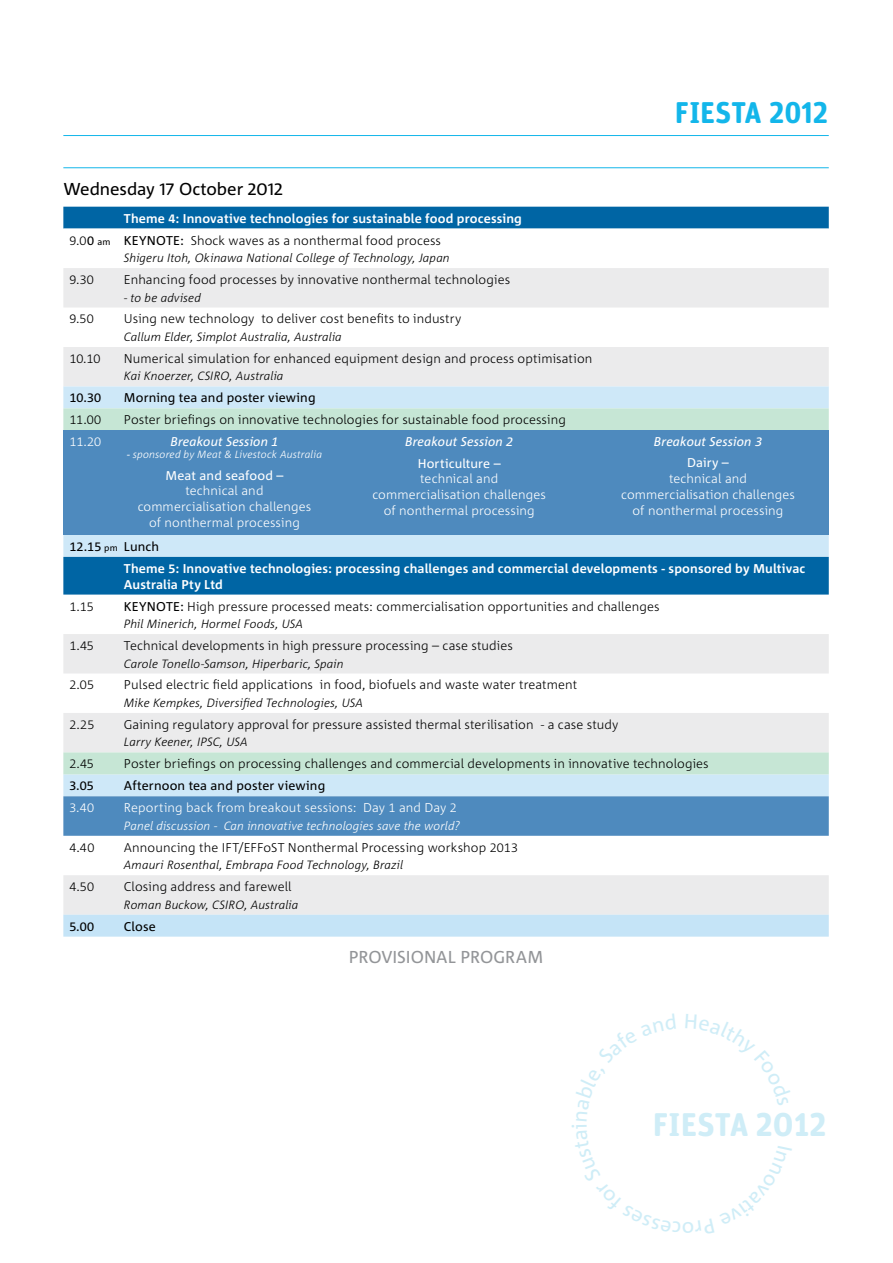
<style>
.page{position:relative;width:893px;height:1263px;background:#fff}
.page>*{position:absolute;margin:0;border:0;box-sizing:border-box;transform-origin:0 0}
.t1{font:700 32.85px "Unit Rounded OT";color:#cfedf7}
.t2{font:700 30px "Unit Rounded OT";letter-spacing:-.01em;color:#13b6ea}
.t3{font:17.25px "Corpid C1";letter-spacing:-.005em;color:#000}
.t4{font:17.25px "Corpid C1";color:#939598}
.t5{font:300 12.75px "Corpid C1";letter-spacing:.01em;color:#000}
.t6{font:300 12.75px/15.8px "Corpid C1";letter-spacing:.005em;color:#fff;text-align:center}
.t7{font:700 12.75px/21.9px "Corpid C1";letter-spacing:.01em;color:#fff}
.t8{font:12.75px "Corpid C1";letter-spacing:.01em;color:#000}
.t9{font:italic 12.75px "Corpid C1";letter-spacing:.005em;color:#fff}
.t10{font:12.75px "Corpid C1";letter-spacing:.005em;color:#fff}
.t11{font:italic 300 12px "Corpid C1";letter-spacing:.005em;color:#000}
.t12{font:italic 300 12px "Corpid C1";letter-spacing:.005em;color:#fff}
.t13{font:italic 300 10.5px "Corpid C1";letter-spacing:.01em;color:#fff}
.t14{font:9px "Corpid C1";color:#000}
.s1{font-weight:300;color:#000}
.s2{font-weight:400;color:#000}
.s3{font-weight:400;font-size:9px;color:#000}
.s4{font-weight:400}
.s5{font-size:35.7px}
</style>
<div class="page">
<div style="left:63px;top:207px;width:766px;height:22px;background:#0065a4"></div>
<svg style="left:63px;top:268px;width:766px;height:118px;fill:#ebebec"></svg>
<svg style="left:63px;top:386px;width:766px;height:44px;background:#cae7e6"></svg>
<div style="left:63px;top:535px;width:766px;height:22px;background:#cee8f8"></div>
<div style="left:63px;top:557px;width:766px;height:38px;background:#0065a4"></div>
<svg style="left:63px;top:634px;width:766px;height:281px;fill:#ebebec"></svg>
<div style="left:63px;top:752px;width:766px;height:22px;background:#c6e6d5"></div>
<div style="left:63px;top:796px;width:766px;height:40px;background:#4e8abe"></div>
<div style="left:63px;top:915px;width:766px;height:22px;background:#c5e4f7"></div>
<div style="left:63px;top:430px;width:765px;height:105px;background:#4e8abe"></div>
<hr style="left:63px;top:135px;width:766px;height:1px;background:#13b6ea">
<hr style="left:63px;top:167px;width:766px;height:1px;background:#13b6ea">
<h3 class="t3" style="left:63px;top:178px;width:221px">Wednesday 17 October 2012</h3>
<p class="t7" style="left:69px;top:207px;width:454px;text-indent:55px">Theme 4: Innovative technologies for sustainable food processing<br><span class="s1">9.0</span><span class="s2">0</span> <span class="s3">am</span> <span class="s2">KEYNOTE:</span> <span class="s1">Shock waves as a nonthermal food process</span></p>
<p class="t11" style="left:124px;top:250px;width:327px">Shigeru Itoh, Okinawa National College of Technology, Japan</p>
<p class="t5" style="left:69px;top:271px;width:26px">9.30</p>
<p class="t5" style="left:124px;top:271px;width:388px">Enhancing food processes by innovative nonthermal technologies</p>
<p class="t11" style="left:124px;top:290px;width:78px">- to be advised</p>
<p class="t5" style="left:69px;top:311px;width:26px">9.50</p>
<p class="t5" style="left:124px;top:311px;width:339px">Using new technology to deliver cost benefits to industry</p>
<p class="t11" style="left:124px;top:329px;width:219px">Callum Elder, Simplot Australia, Australia</p>
<p class="t5" style="left:69px;top:350px;width:33px">10.10</p>
<p class="t5" style="left:124px;top:350px;width:470px">Numerical simulation for enhanced equipment design and process optimisation</p>
<p class="t11" style="left:124px;top:369px;width:161px">Kai Knoerzer, CSIRO, Australia</p>
<p class="t8" style="left:69px;top:390px;width:33px">10.30</p>
<p class="t8" style="left:124px;top:390px;width:193px">Morning tea and poster viewing</p>
<p class="t5" style="left:69px;top:412px;width:33px">11.00</p>
<p class="t5" style="left:124px;top:412px;width:444px">Poster briefings on innovative technologies for sustainable food processing</p>
<p class="t6" style="left:69px;top:433px;width:33px">11.20</p>
<p class="t9" style="left:170px;top:434px;width:110px">Breakout Session 1</p>
<p class="t13" style="left:127px;top:448px;width:197px"><span class="s4">-</span> sponsored by Meat &amp; Livestock Australia</p>
<p class="t10" style="left:166px;top:467px;width:119px">Meat and seafood –</p>
<p class="t6" style="left:138px;top:483px;width:175px">technical and commercialisation challenges of nonthermal processing</p>
<p class="t9" style="left:405px;top:434px;width:110px">Breakout Session 2</p>
<p class="t10" style="left:418px;top:455px;width:85px">Horticulture –</p>
<p class="t6" style="left:372px;top:470px;width:175px">technical and commercialisation challenges of nonthermal processing</p>
<h2 class="t2" style="left:675px;top:93px;width:155px">FIESTA 2012</h2>
<p class="t9" style="left:654px;top:434px;width:110px">Breakout Session 3</p>
<p class="t10" style="left:687px;top:455px;width:43px">Dairy –</p>
<p class="t6" style="left:621px;top:470px;width:175px">technical and commercialisation challenges of nonthermal processing</p>
<p class="t8" style="left:69px;top:538px;width:34px">12.15</p>
<p class="t8" style="left:124px;top:538px;width:37px">Lunch</p>
<p class="t7" style="left:124px;top:560px;width:683px;line-height:15.8px">Theme 5: Innovative technologies: processing challenges and commercial developments - sponsored by Multivac<br>Australia Pty Ltd</p>
<p class="t5" style="left:69px;top:598px;width:26px">1.15</p>
<p class="t5" style="left:124px;top:598px;width:537px"><span class="s4">KEYNOTE:</span> High pressure processed meats: commercialisation opportunities and challenges</p>
<p class="t11" style="left:124px;top:616px;width:181px">Phil Minerich, Hormel Foods, USA</p>
<p class="t5" style="left:69px;top:637px;width:26px">1.45</p>
<p class="t5" style="left:124px;top:637px;width:391px">Technical developments in high pressure processing – case studies</p>
<p class="t11" style="left:124px;top:656px;width:221px">Carole Tonello-Samson, Hiperbaric, Spain</p>
<p class="t5" style="left:69px;top:677px;width:26px">2.05</p>
<p class="t5" style="left:124px;top:677px;width:455px">Pulsed electric field applications in food, biofuels and waste water treatment</p>
<p class="t11" style="left:124px;top:695px;width:241px">Mike Kempkes, Diversified Technologies, USA</p>
<p class="t5" style="left:69px;top:716px;width:27px">2.25</p>
<p class="t5" style="left:124px;top:716px;width:496px">Gaining regulatory approval for pressure assisted thermal sterilisation - a case study</p>
<p class="t11" style="left:124px;top:735px;width:125px">Larry Keener, IPSC, USA</p>
<p class="t5" style="left:69px;top:756px;width:26px">2.45</p>
<p class="t5" style="left:124px;top:756px;width:586px">Poster briefings on processing challenges and commercial developments in innovative technologies</p>
<p class="t8" style="left:69px;top:778px;width:26px">3.05</p>
<p class="t8" style="left:124px;top:778px;width:203px">Afternoon tea and poster viewing</p>
<p class="t6" style="left:69px;top:799px;width:26px">3.40</p>
<p class="t6" style="left:124px;top:799px;width:334px">Reporting back from breakout sessions: Day 1 and Day 2</p>
<p class="t12" style="left:124px;top:818px;width:338px">Panel discussion - Can innovative technologies save the world?</p>
<p class="t5" style="left:69px;top:839px;width:27px">4.40</p>
<p class="t5" style="left:124px;top:839px;width:396px">Announcing the IFT/EFFoST Nonthermal Processing workshop 2013</p>
<p class="t11" style="left:124px;top:857px;width:281px">Amauri Rosenthal, Embrapa Food Technology, Brazil</p>
<p class="t5" style="left:69px;top:879px;width:26px">4.50</p>
<p class="t5" style="left:124px;top:879px;width:169px">Closing address and farewell</p>
<p class="t11" style="left:124px;top:897px;width:176px">Roman Buckow, CSIRO, Australia</p>
<p class="t8" style="left:69px;top:918px;width:26px">5.00</p>
<p class="t8" style="left:124px;top:918px;width:33px">Close</p>
<p class="t14" style="left:104px;top:542px;width:15px">pm</p>
<h3 class="t4" style="left:349px;top:946px;width:196px">PROVISIONAL PROGRAM</h3>
<h1 class="t1" style="left:653px;top:1105px;width:175px">FIESTA <span class="s5">2012</span></h1>
</div>
